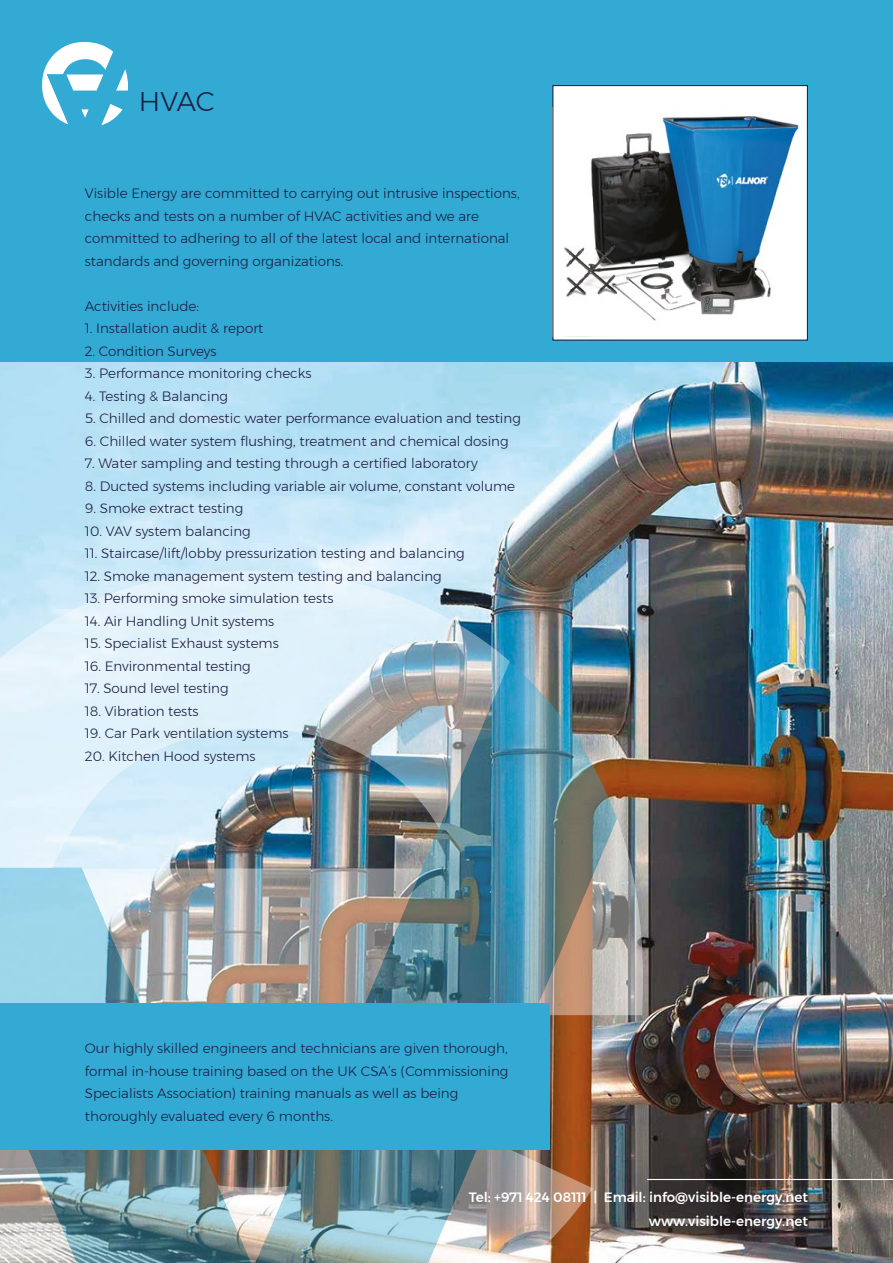
<style>
.page{position:relative;width:893px;height:1263px;background:#fff}
.page>*{position:absolute;margin:0;border:0;box-sizing:border-box;transform-origin:0 0}
.t1{font:300 27px "Montserrat";color:#1e1e42}
.t2{font:300 13.5px/22.5px "Montserrat";color:#1e1e42}
.t3{font:500 13.5px/24px "Montserrat";color:#fff;text-align:right}
</style>
<div class="page">
<img style="left:0;top:361px;width:893px;height:902px">
<div style="left:0;top:0;width:893px;height:361px;background:#32aad4"></div>
<svg style="left:42px;top:42px;width:86px;height:84px"></svg>
<img style="left:510px;top:661px;width:107px;height:602px">
<svg style="left:534px;top:818px;width:109px;height:197px;background:#9a9992"></svg>
<svg style="left:510px;top:1136px;width:83px;height:127px;background:#b0876e"></svg>
<img style="left:0;top:571px;width:510px;height:692px">
<hr style="left:647px;top:1179px;width:246px;height:1px;background:#fff">
<div style="left:553px;top:86px;width:254px;height:254px;background:#fff"></div>
<img style="left:563px;top:116px;width:236px;height:221px">
<div style="left:552px;top:85px;width:256px;height:256px;border:1px solid #1e1e42"></div>
<div style="left:0;top:1004px;width:550px;height:146px;background:#32aad4"></div>
<h1 class="t1" style="left:139px;top:81px;width:77px">HVAC</h1>
<p class="t2" style="left:85px;top:182px;width:436px">Visible Energy are committed to carrying out intrusive inspections, checks and tests on a number of HVAC activities and we are committed to adhering to all of the latest local and international standards and governing organizations.</p>
<p class="t2" style="left:85px;top:294px;width:116px">Activities include:</p>
<p class="t2" style="left:85px;top:317px;width:180px">1. Installation audit &amp; report</p>
<p class="t2" style="left:85px;top:339px;width:133px">2. Condition Surveys</p>
<p class="t2" style="left:85px;top:362px;width:228px">3. Performance monitoring checks</p>
<p class="t2" style="left:85px;top:384px;width:145px">4. Testing &amp; Balancing</p>
<p class="t2" style="left:85px;top:407px;width:437px">5. Chilled and domestic water performance evaluation and testing</p>
<p class="t2" style="left:85px;top:429px;width:425px">6. Chilled water system flushing, treatment and chemical dosing</p>
<p class="t2" style="left:85px;top:452px;width:394px">7. Water sampling and testing through a certified laboratory</p>
<p class="t2" style="left:85px;top:474px;width:432px">8. Ducted systems including variable air volume, constant volume</p>
<p class="t2" style="left:85px;top:497px;width:160px">9. Smoke extract testing</p>
<p class="t2" style="left:85px;top:519px;width:167px">10. VAV system balancing</p>
<p class="t2" style="left:85px;top:542px;width:381px">11. Staircase/lift/lobby pressurization testing and balancing</p>
<p class="t2" style="left:85px;top:564px;width:358px">12. Smoke management system testing and balancing</p>
<p class="t2" style="left:85px;top:587px;width:250px">13. Performing smoke simulation tests</p>
<p class="t2" style="left:85px;top:609px;width:191px">14. Air Handling Unit systems</p>
<p class="t2" style="left:85px;top:632px;width:195px">15. Specialist Exhaust systems</p>
<p class="t2" style="left:85px;top:654px;width:167px">16. Environmental testing</p>
<p class="t2" style="left:85px;top:677px;width:145px">17. Sound level testing</p>
<p class="t2" style="left:85px;top:699px;width:115px">18. Vibration tests</p>
<p class="t2" style="left:85px;top:722px;width:205px">19. Car Park ventilation systems</p>
<p class="t2" style="left:85px;top:744px;width:172px">20. Kitchen Hood systems</p>
<p class="t2" style="left:85px;top:1037px;width:425px">Our highly skilled engineers and technicians are given thorough, formal in-house training based on the UK CSA’s (Commissioning Specialists Association) training manuals as well as being thoroughly evaluated every 6 months.</p>
<p class="t3" style="left:469px;top:1185px;width:341px">Tel: +971 424 08111 | Email: info@visible-energy.net www.visible-energy.net</p>
</div>
